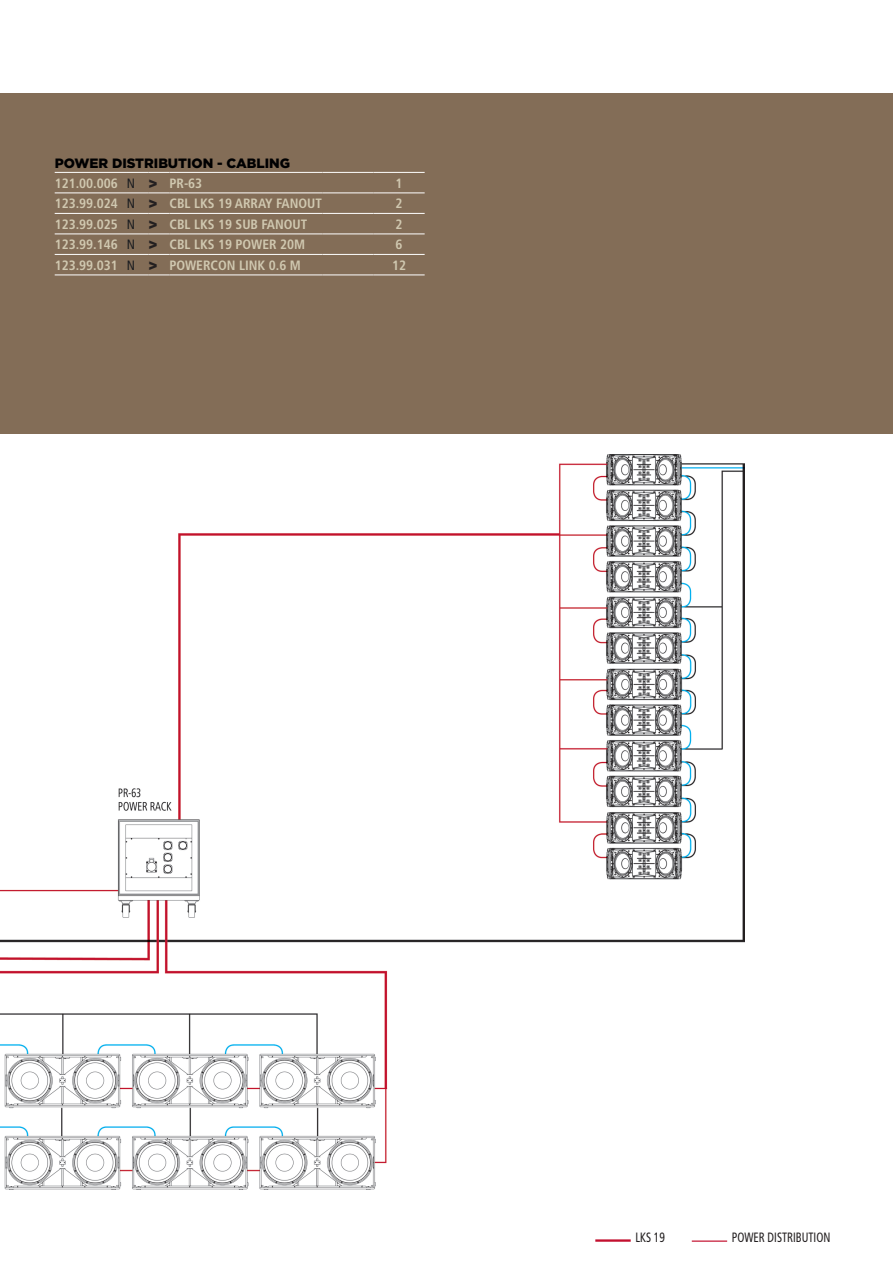
<style>
.page{position:relative;width:893px;height:1263px;background:#fff}
.page>*{position:absolute;margin:0;border:0;box-sizing:border-box;transform-origin:0 0}
.t1{font:700 condensed 13.5px "Frutiger LT Std";color:#d0c8b0}
.t2{font:900 13.5px "Gotham";color:#000001}
.t3{font:condensed 13.5px "Frutiger LT Std";color:#231f20;scale:.85 1}
.s1{font-weight:400;color:#1a1c20}
.s2{font-family:"Gotham";font-weight:900;font-stretch:normal;font-size:15px;color:#231f20}
</style>
<div class="page">
<div style="left:0;top:94px;width:893px;height:340px;background:#836d57"></div>
<hr style="left:55px;top:172px;width:72px;height:1px;background:#fff">
<svg style="left:127px;top:172px;width:42px;height:1px"></svg>
<hr style="left:169px;top:172px;width:154px;height:1px;background:#fff">
<hr style="left:323px;top:172px;width:51px;height:1px;background:#fff">
<hr style="left:374px;top:172px;width:51px;height:1px;background:#fff">
<hr style="left:55px;top:193px;width:72px;height:1px;background:#fff">
<svg style="left:127px;top:193px;width:42px;height:1px"></svg>
<hr style="left:169px;top:193px;width:154px;height:1px;background:#fff">
<hr style="left:323px;top:193px;width:51px;height:1px;background:#fff">
<hr style="left:374px;top:193px;width:51px;height:1px;background:#fff">
<hr style="left:55px;top:213px;width:72px;height:1px;background:#fff">
<svg style="left:127px;top:213px;width:42px;height:1px"></svg>
<hr style="left:169px;top:213px;width:154px;height:1px;background:#fff">
<hr style="left:323px;top:213px;width:51px;height:1px;background:#fff">
<hr style="left:374px;top:213px;width:51px;height:1px;background:#fff">
<hr style="left:55px;top:234px;width:72px;height:1px;background:#fff">
<svg style="left:127px;top:234px;width:42px;height:1px"></svg>
<hr style="left:169px;top:234px;width:154px;height:1px;background:#fff">
<hr style="left:323px;top:234px;width:51px;height:1px;background:#fff">
<hr style="left:374px;top:234px;width:51px;height:1px;background:#fff">
<hr style="left:55px;top:254px;width:72px;height:1px;background:#fff">
<svg style="left:127px;top:254px;width:42px;height:1px"></svg>
<hr style="left:169px;top:254px;width:154px;height:1px;background:#fff">
<hr style="left:323px;top:254px;width:51px;height:1px;background:#fff">
<hr style="left:374px;top:254px;width:51px;height:1px;background:#fff">
<hr style="left:55px;top:275px;width:72px;height:1px;background:#fff">
<svg style="left:127px;top:275px;width:42px;height:1px"></svg>
<hr style="left:169px;top:275px;width:154px;height:1px;background:#fff">
<hr style="left:323px;top:275px;width:51px;height:1px;background:#fff">
<hr style="left:374px;top:275px;width:51px;height:1px;background:#fff">
<hr style="left:692px;top:1240px;width:35px;height:2px;background:#c3102f">
<hr style="left:595px;top:1239px;width:36px;height:3px;background:#c3102f">
<img style="left:0;top:455px;width:745px;height:734px">
<p class="t2" style="left:55px;top:154px;width:237px">POWER DISTRIBUTION - CABLING</p>
<p class="t1" style="left:55px;top:175px;width:149px">121.00.006 <span class="s1">N</span> <span class="s2">&gt;</span> PR-63</p>
<p class="t1" style="left:396px;top:175px;width:9px">1</p>
<p class="t1" style="left:55px;top:196px;width:269px">123.99.024 <span class="s1">N</span> <span class="s2">&gt;</span> CBL LKS 19 ARRAY FANOUT</p>
<p class="t1" style="left:396px;top:196px;width:9px">2</p>
<p class="t1" style="left:55px;top:216px;width:254px">123.99.025 <span class="s1">N</span> <span class="s2">&gt;</span> CBL LKS 19 SUB FANOUT</p>
<p class="t1" style="left:396px;top:216px;width:9px">2</p>
<p class="t1" style="left:55px;top:237px;width:252px">123.99.146 <span class="s1">N</span> <span class="s2">&gt;</span> CBL LKS 19 POWER 20M</p>
<p class="t1" style="left:396px;top:237px;width:9px">6</p>
<p class="t1" style="left:55px;top:257px;width:248px">123.99.031 <span class="s1">N</span> <span class="s2">&gt;</span> POWERCON LINK 0.6 M</p>
<p class="t1" style="left:392px;top:257px;width:16px">12</p>
<p class="t3" style="left:635px;top:1229px;width:36px">LKS 19</p>
<p class="t3" style="left:732px;top:1229px;width:117px">POWER DISTRIBUTION</p>
</div>
